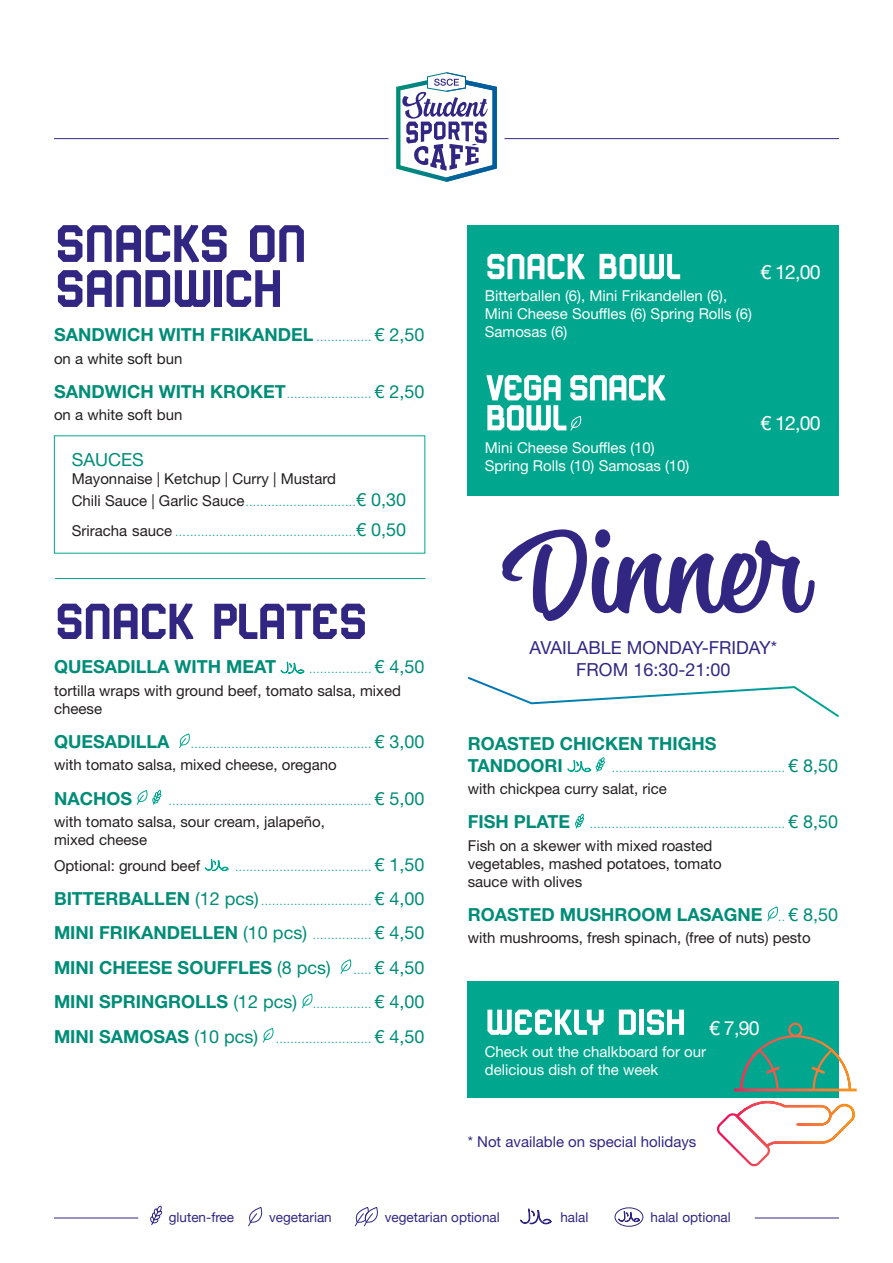
<style>
.page{position:relative;width:893px;height:1263px;background:#fff}
.page>*{position:absolute;margin:0;border:0;box-sizing:border-box;transform-origin:0 0}
.header_1A__sporter{font:120px "Tikiville Alternate";color:#312783}
.header_1A__sporter-2{font:76.5px "Sporter";letter-spacing:-.04em;color:#312783}
.header_1A__sporter-3{font:73.5px "Sporter";letter-spacing:-.04em;color:#312783}
.naam_drank{font:52.5px "Sporter";letter-spacing:-.04em;color:#fff}
.naam_drank-2{font:19.5px "Helvetica Neue LT Std";letter-spacing:-.04em;color:#fff}
.naam_gerecht{font:700 18px/21.6px "Helvetica Neue LT Std";color:#008d77}
.naam_gerecht-2{font:18px/21.6px "Helvetica Neue LT Std";color:#312783;text-align:center}
.naam_gerecht-3{font:18px "Helvetica Neue LT Std";color:#008d77}
.naam_gerecht-4{font:15px/18px "Helvetica Neue LT Std";color:#231f20}
.naam_drank-3{font:15px/18px "Helvetica Neue LT Std";color:#fff}
.body{font:15px "Helvetica Neue LT Std";color:#231f20}
.naam_gerecht-5{font:15px/18px "Helvetica Neue LT Std";color:#fff}
.naam_gerecht-6{font:15px "Helvetica Neue LT Std";color:#312783}
.t1{font:13.5px "Helvetica Neue";color:#312783}
.naam_gerecht-7{font:12px "Avenir";color:#00a78e}
.s1{font-family:"Avenir";font-weight:400;font-size:12px;color:#00a78e}
.s2{font-weight:400}
.s3{font-family:"Helvetica Neue LT Std";font-weight:700;font-size:18px;color:#008d77}
.s4{font-family:"Helvetica Neue LT Std";font-size:18px;color:#008d77}
.s5{font-family:"Helvetica Neue LT Std";font-size:15px;color:#231f20}
</style>
<div class="page">
<svg style="left:281px;top:662px;width:23px;height:11px"></svg>
<svg style="left:179px;top:733px;width:11px;height:15px"></svg>
<svg style="left:136px;top:790px;width:25px;height:15px"></svg>
<svg style="left:205px;top:859px;width:23px;height:12px"></svg>
<svg style="left:340px;top:959px;width:12px;height:15px"></svg>
<svg style="left:301px;top:993px;width:12px;height:15px"></svg>
<svg style="left:262px;top:1028px;width:12px;height:15px"></svg>
<svg style="left:568px;top:757px;width:37px;height:15px"></svg>
<svg style="left:574px;top:813px;width:10px;height:16px"></svg>
<svg style="left:767px;top:906px;width:12px;height:15px"></svg>
<div style="left:468px;top:225px;width:371px;height:271px;background:#00a78e"></div>
<div style="left:468px;top:981px;width:371px;height:116px;background:#00a78e"></div>
<svg style="left:570px;top:416px;width:12px;height:15px"></svg>
<svg style="left:467px;top:677px;width:372px;height:40px"></svg>
<hr style="left:55px;top:578px;width:370px;height:1px;background:#00a78e">
<svg style="left:714px;top:1034px;width:143px;height:133px"></svg>
<div style="left:788px;top:1022px;width:14px;height:15px;border:2px solid #fff;border-radius:50%"></div>
<svg style="left:396px;top:72px;width:101px;height:110px"></svg>
<hr style="left:54px;top:138px;width:334px;height:1px;background:#312783">
<hr style="left:504px;top:138px;width:335px;height:1px;background:#312783">
<svg style="left:248px;top:1207px;width:15px;height:19px"></svg>
<svg style="left:355px;top:1207px;width:23px;height:19px"></svg>
<svg style="left:520px;top:1208px;width:31px;height:16px"></svg>
<svg style="left:150px;top:1205px;width:12px;height:20px"></svg>
<svg style="left:618px;top:1211px;width:22px;height:11px"></svg>
<div style="left:615px;top:1207px;width:28px;height:19px;border:1px solid #312783;border-radius:50%"></div>
<hr style="left:54px;top:1217px;width:84px;height:1px;background:#312783">
<hr style="left:755px;top:1217px;width:84px;height:1px;background:#312783">
<p class="header_1A__sporter-2" style="left:54px;top:191px;width:255px">SNACKS ON</p>
<p class="header_1A__sporter-2" style="left:54px;top:236px;width:231px">SANDWICH</p>
<p class="naam_gerecht" style="left:54px;top:324px;width:372px">SANDWICH WITH FRIKANDEL <span class="s1">...............</span> <span class="s2">€ 2,50</span></p>
<p class="body" style="left:54px;top:349px;width:130px">on a white soft bun</p>
<p class="naam_gerecht-7" style="left:54px;top:387px;width:372px"><span class="s3">SANDWICH WITH KROKET</span>....................... <span class="s4">€ 2,50</span></p>
<p class="naam_gerecht-4" style="left:54px;top:406px;width:130px">on a white soft bun</p>
<p class="naam_gerecht-3" style="left:72px;top:449px;width:73px">SAUCES</p>
<p class="naam_gerecht-4" style="left:72px;top:469px;width:266px">Mayonnaise | Ketchup | Curry | Mustard</p>
<p class="naam_gerecht-7" style="left:72px;top:494px;width:336px"><span class="s5">Chili Sauce | Garlic Sauce</span>..............................<span class="s4">€ 0,30</span></p>
<p class="naam_gerecht-7" style="left:72px;top:524px;width:336px"><span class="s5">Sriracha sauce</span> .................................................<span class="s4">€ 0,50</span></p>
<p class="header_1A__sporter-3" style="left:54px;top:571px;width:316px">SNACK PLATES</p>
<p class="naam_gerecht" style="left:54px;top:656px;width:223px">QUESADILLA WITH MEAT</p>
<p class="naam_gerecht-7" style="left:309px;top:662px;width:117px">................. <span class="s4">€ 4,50</span></p>
<p class="naam_gerecht-4" style="left:54px;top:681px;width:348px">tortilla wraps with ground beef, tomato salsa, mixed cheese</p>
<p class="naam_gerecht-7" style="left:54px;top:737px;width:372px"><span class="s3">QUESADILLA</span> ................................................. <span class="s4">€ 3,00</span></p>
<p class="body" style="left:54px;top:756px;width:284px">with tomato salsa, mixed cheese, oregano</p>
<p class="naam_gerecht" style="left:54px;top:787px;width:80px">NACHOS</p>
<p class="naam_gerecht-7" style="left:169px;top:793px;width:257px">....................................................... <span class="s4">€ 5,00</span></p>
<p class="naam_gerecht-4" style="left:54px;top:812px;width:272px">with tomato salsa, sour cream, jalapeño, mixed cheese</p>
<p class="naam_gerecht-4" style="left:54px;top:856px;width:148px">Optional: ground beef</p>
<p class="naam_gerecht-7" style="left:235px;top:859px;width:191px">..................................... <span class="s4">€ 1,50</span></p>
<p class="naam_gerecht-7" style="left:54px;top:894px;width:372px"><span class="s3">BITTERBALLEN</span> <span class="s4">(12 pcs)</span> .............................. <span class="s4">€ 4,00</span></p>
<p class="naam_gerecht" style="left:54px;top:922px;width:372px">MINI FRIKANDELLEN <span class="s2">(10 pcs)</span> <span class="s1">................</span> <span class="s2">€ 4,50</span></p>
<p class="naam_gerecht" style="left:54px;top:956px;width:278px">MINI CHEESE SOUFFLES <span class="s2">(8 pcs)</span></p>
<p class="naam_gerecht-7" style="left:353px;top:962px;width:73px">..... <span class="s4">€ 4,50</span></p>
<p class="naam_gerecht-7" style="left:54px;top:997px;width:372px"><span class="s3">MINI SPRINGROLLS</span> <span class="s4">(12 pcs)</span> ................ <span class="s4">€ 4,00</span></p>
<p class="naam_gerecht-7" style="left:54px;top:1031px;width:372px"><span class="s3">MINI SAMOSAS</span> <span class="s4">(10 pcs)</span> .......................... <span class="s4">€ 4,50</span></p>
<p class="naam_drank" style="left:485px;top:230px;width:199px">Snack Bowl</p>
<p class="naam_drank-2" style="left:760px;top:261px;width:62px">€ 12,00</p>
<p class="naam_gerecht-5" style="left:485px;top:287px;width:269px">Bitterballen (6), Mini Frikandellen (6),<br>Mini Cheese Souffles (6) Spring Rolls (6)<br>Samosas (6)</p>
<p class="naam_drank" style="left:485px;top:352px;width:184px">Vega Snack</p>
<p class="naam_drank" style="left:485px;top:382px;width:85px">Bowl</p>
<p class="naam_drank-2" style="left:760px;top:412px;width:62px">€ 12,00</p>
<p class="naam_drank-3" style="left:485px;top:438px;width:206px">Mini Cheese Souffles (10)<br>Spring Rolls (10) Samosas (10)</p>
<p class="header_1A__sporter" style="left:502px;top:476px;width:314px">Dinner</p>
<p class="naam_gerecht-2" style="left:529px;top:637px;width:249px">AVAILABLE MONDAY-FRIDAY*<br>FROM 16:30-21:00</p>
<p class="naam_gerecht" style="left:468px;top:732px;width:250px">ROASTED CHICKEN THIGHS<br>TANDOORI</p>
<p class="naam_gerecht-7" style="left:612px;top:760px;width:228px">............................................... <span class="s4">€ 8,50</span></p>
<p class="naam_gerecht-4" style="left:468px;top:779px;width:201px">with chickpea curry salat, rice</p>
<p class="naam_gerecht-7" style="left:468px;top:817px;width:372px"><span class="s3">FISH PLATE</span> ..................................................... <span class="s4">€ 8,50</span></p>
<p class="naam_gerecht-4" style="left:468px;top:836px;width:255px">Fish on a skewer with mixed roasted vegetables, mashed potatoes, tomato sauce with olives</p>
<p class="naam_gerecht" style="left:468px;top:903px;width:372px">ROASTED MUSHROOM LASAGNE <span class="s1">..</span> <span class="s2">€ 8,50</span></p>
<p class="body" style="left:468px;top:929px;width:344px">with mushrooms, fresh spinach, (free of nuts) pesto</p>
<p class="naam_drank" style="left:485px;top:986px;width:203px">Weekly Dish</p>
<p class="naam_drank-2" style="left:709px;top:1016px;width:52px">€ 7,90</p>
<p class="naam_drank-3" style="left:485px;top:1042px;width:223px">Check out the chalkboard for our delicious dish of the week</p>
<p class="naam_gerecht-6" style="left:468px;top:1133px;width:230px">* Not available on special holidays</p>
<p class="t1" style="left:169px;top:1207px;width:67px">gluten-free</p>
<p class="t1" style="left:269px;top:1207px;width:64px">vegetarian</p>
<p class="t1" style="left:385px;top:1207px;width:117px">vegetarian optional</p>
<p class="t1" style="left:560px;top:1207px;width:29px">halal</p>
<p class="t1" style="left:651px;top:1207px;width:82px">halal optional</p>
</div>
